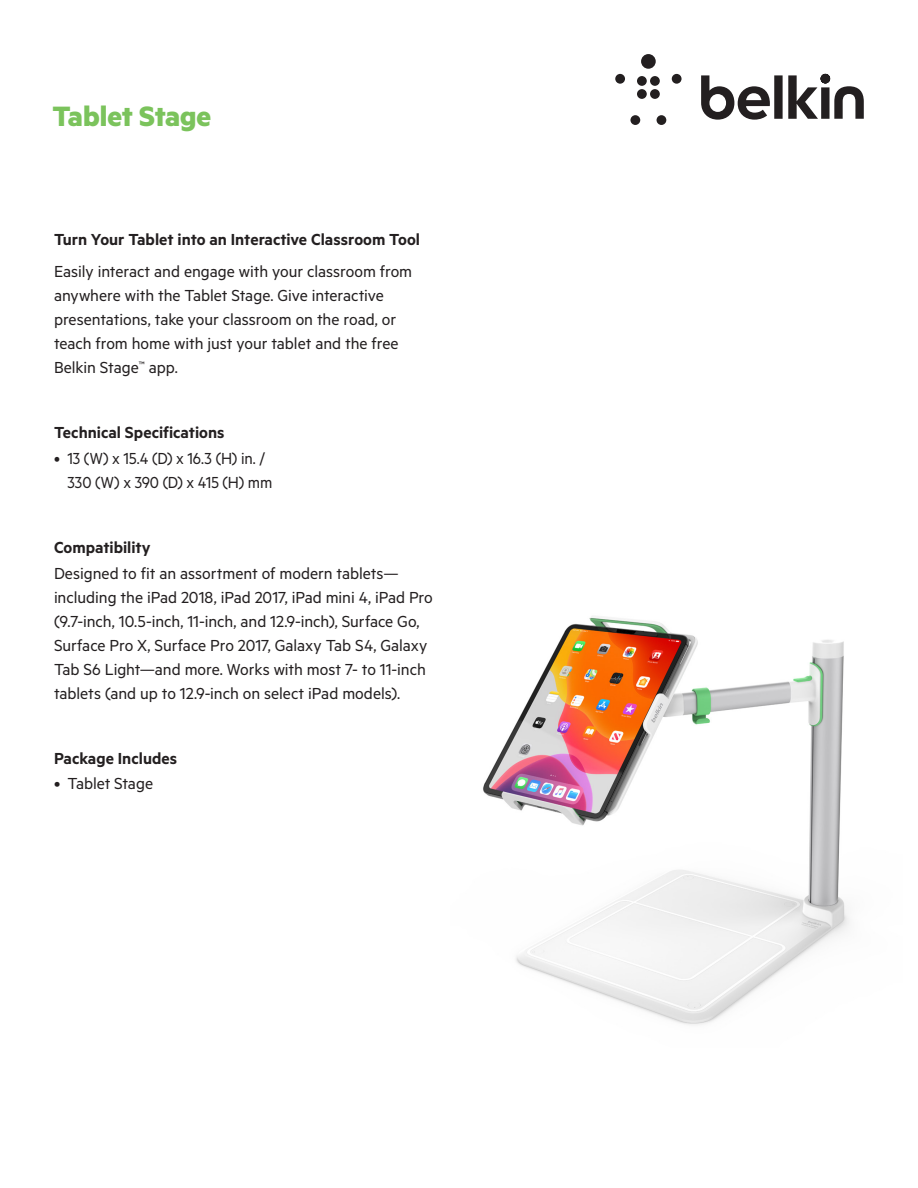
<style>
.page{position:relative;width:918px;height:1188px;background:#fff}
.page>*{position:absolute;margin:0;border:0;box-sizing:border-box;transform-origin:0 0}
.t1{font:700 31.5px "Metric";color:#7bc35c}
.t2{font:18px/24px "Metric";letter-spacing:-.005em;color:#231f20}
.t3{font:600 18px "Metric";color:#231f20}
.t4{font:18px/24px "Metric";letter-spacing:-.005em;color:#231f20;scale:.95 1}
</style>
<div class="page">
<img style="left:483px;top:616px;width:367px;height:409px">
<svg style="left:615px;top:54px;width:249px;height:71px"></svg>
<h1 class="t1" style="left:53px;top:106px;width:160px">Tablet Stage</h1>
<p class="t3" style="left:54px;top:233px;width:368px">Turn Your Tablet into an Interactive Classroom Tool</p>
<p class="t2" style="left:54px;top:260px;width:360px">Easily interact and engage with your classroom from anywhere with the Tablet Stage. Give interactive presentations, take your classroom on the road, or teach from home with just your tablet and the free Belkin Stage<sup>™</sup> app.</p>
<p class="t3" style="left:54px;top:427px;width:172px">Technical Specifications</p>
<p class="t4" style="left:67px;top:447px;width:217px;text-indent:-13px">• 13 (W) x 15.4 (D) x 16.3 (H) in. /<br>330 (W) x 390 (D) x 415 (H) mm</p>
<p class="t3" style="left:54px;top:541px;width:98px">Compatibility</p>
<p class="t2" style="left:54px;top:562px;width:380px">Designed to fit an assortment of modern tablets— including the iPad 2018, iPad 2017, iPad mini 4, iPad Pro (9.7-inch, 10.5-inch, 11-inch, and 12.9-inch), Surface Go, Surface Pro X, Surface Pro 2017, Galaxy Tab S4, Galaxy Tab S6 Light—and more. Works with most 7- to 11-inch tablets (and up to 12.9-inch on select iPad models).</p>
<p class="t3" style="left:54px;top:752px;width:125px">Package Includes</p>
<p class="t2" style="left:54px;top:773px;width:101px">• Tablet Stage</p>
</div>
